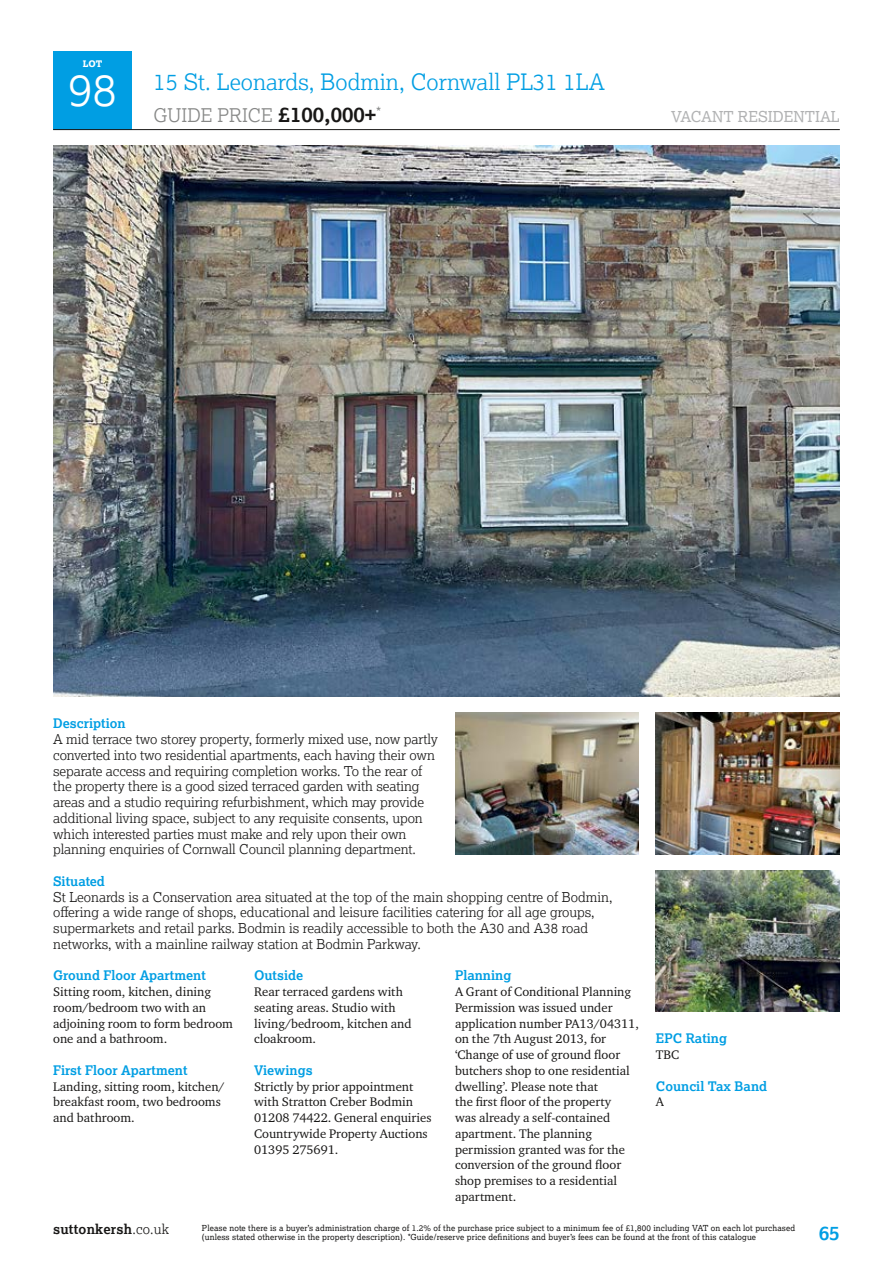
<style>
.page{position:relative;width:893px;height:1263px;background:#fff}
.page>*{position:absolute;margin:0;border:0;box-sizing:border-box;transform-origin:0 0}
.t1{font:300 45px "Lexia";color:#fff}
.t2{font:300 22.5px "Lexia";color:#009ee3}
.t3{font:700 19.5px "Lexia";color:#009ee3}
.t4{font:300 18.75px "Lexia";color:#868786}
.t5{font:15px "Lexia";color:#b1b2b3}
.t6{font:300 13.5px/15.8px "Lexia";letter-spacing:-.005em;color:#181716}
.t7{font:700 13.5px "Lexia";letter-spacing:.015em;color:#181716}
.t8{font:13.5px "Lexia";color:#868786}
.t9{font:700 13.2px "Lexia";color:#009ee3}
.t10{font:12.75px/15.8px "Charter ITC Pro";color:#181716}
.t11{font:800 9px "Lexia";color:#fff}
.t12{font:8.25px/9.8px "Lexia";letter-spacing:.015em;color:#181716}
.s1{font-weight:700;font-size:21px;color:#181716}
.s2{font-weight:300}
</style>
<div class="page">
<div style="left:53px;top:51px;width:79px;height:79px;background:#009ee3"></div>
<hr style="left:53px;top:129px;width:787px;height:1px;background:#181716">
<img style="left:53px;top:146px;width:787px;height:551px">
<img style="left:656px;top:713px;width:184px;height:141px">
<img style="left:656px;top:870px;width:184px;height:142px">
<img style="left:455px;top:713px;width:184px;height:141px">
<p class="t11" style="left:83px;top:58px;width:21px">LOT</p>
<h1 class="t1" style="left:68px;top:61px;width:50px">98</h1>
<h2 class="t2" style="left:154px;top:68px;width:453px">15 St. Leonards, Bodmin, Cornwall PL31 1LA</h2>
<h3 class="t4" style="left:154px;top:103px;width:224px">GUIDE PRICE <span class="s1">£100,000+</span></h3>
<p class="t5" style="left:671px;top:107px;width:170px">VACANT RESIDENTIAL</p>
<p class="t8" style="left:376px;top:104px;width:7px">*</p>
<p class="t9" style="left:53px;top:715px;width:74px">Description</p>
<p class="t6" style="left:53px;top:731px;width:386px">A mid terrace two storey property, formerly mixed use, now partly converted into two residential apartments, each having their own separate access and requiring completion works. To the rear of the property there is a good sized terraced garden with seating areas and a studio requiring refurbishment, which may provide additional living space, subject to any requisite consents, upon which interested parties must make and rely upon their own planning enquiries of Cornwall Council planning department.</p>
<p class="t9" style="left:53px;top:873px;width:53px">Situated</p>
<p class="t6" style="left:53px;top:888px;width:561px">St Leonards is a Conservation area situated at the top of the main shopping centre of Bodmin, offering a wide range of shops, educational and leisure facilities catering for all age groups, supermarkets and retail parks. Bodmin is readily accessible to both the A30 and A38 road networks, with a mainline railway station at Bodmin Parkway.</p>
<p class="t9" style="left:53px;top:967px;width:154px">Ground Floor Apartment</p>
<p class="t10" style="left:53px;top:984px;width:181px">Sitting room, kitchen, dining room/bedroom two with an adjoining room to form bedroom one and a bathroom.</p>
<p class="t9" style="left:53px;top:1062px;width:136px">First Floor Apartment</p>
<p class="t10" style="left:53px;top:1078px;width:173px">Landing, sitting room, kitchen/ breakfast room, two bedrooms and bathroom.</p>
<p class="t9" style="left:254px;top:967px;width:51px">Outside</p>
<p class="t10" style="left:254px;top:984px;width:159px">Rear terraced gardens with seating areas. Studio with living/bedroom, kitchen and cloakroom.</p>
<p class="t9" style="left:254px;top:1062px;width:60px">Viewings</p>
<p class="t10" style="left:254px;top:1078px;width:179px">Strictly by prior appointment with Stratton Creber Bodmin<br>01208 74422. General enquiries<br>Countrywide Property Auctions<br>01395 275691.</p>
<p class="t9" style="left:455px;top:967px;width:58px">Planning</p>
<p class="t10" style="left:455px;top:984px;width:185px">A Grant of Conditional Planning<br>Permission was issued under application number PA13/04311, on the 7th August 2013, for ‘Change of use of ground floor butchers shop to one residential dwelling’. Please note that<br>the first floor of the property<br>was already a self-contained apartment. The planning permission granted was for the conversion of the ground floor shop premises to a residential apartment.</p>
<p class="t9" style="left:656px;top:1030px;width:73px">EPC Rating</p>
<p class="t10" style="left:656px;top:1047px;width:25px">TBC</p>
<p class="t9" style="left:656px;top:1077px;width:113px">Council Tax Band</p>
<p class="t10" style="left:656px;top:1094px;width:10px">A</p>
<p class="t7" style="left:53px;top:1221px;width:118px">suttonkersh<span class="s2">.co.uk</span></p>
<h3 class="t3" style="left:819px;top:1220px;width:23px">65</h3>
<p class="t12" style="left:202px;top:1222px;width:595px">Please note there is a buyer’s administration charge of 1.2% of the purchase price subject to a minimum fee of £1,800 including VAT on each lot purchased (unless stated otherwise in the property description). *Guide/reserve price definitions and buyer’s fees can be found at the front of this catalogue</p>
</div>
